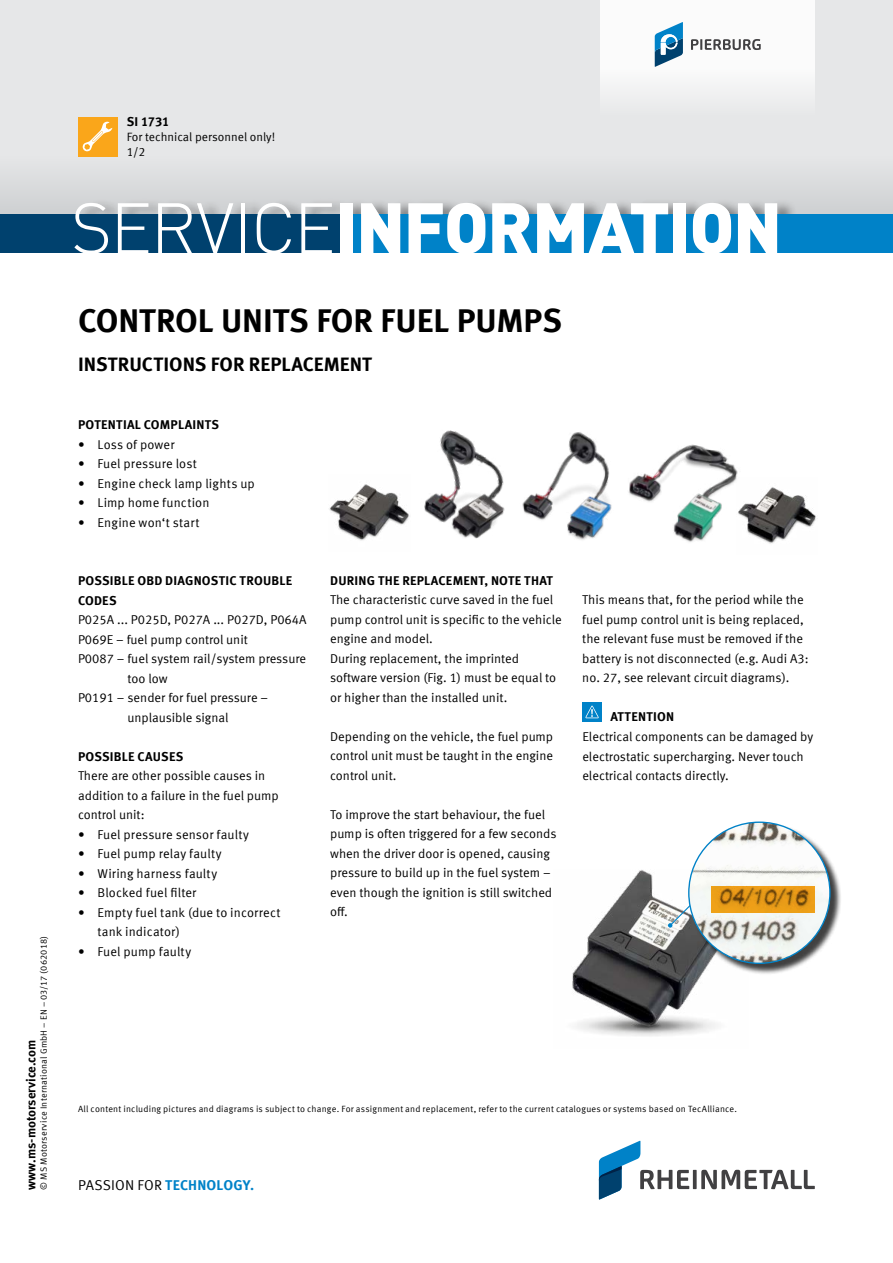
<style>
.page{position:relative;width:893px;height:1263px;background:#fff}
.page>*{position:absolute;margin:0;border:0;box-sizing:border-box;transform-origin:0 0}
.t1{font:900 70.5px "DIN Offc";letter-spacing:-.025em;color:#fff}
.t2{font:700 33px "Meta Offc Pro";letter-spacing:-.005em;color:#000}
.t3{font:700 19.5px "Meta Offc Pro";color:#000}
.t4{font:700 14.25px "Meta Offc Pro";letter-spacing:.01em;color:#0082c8}
.t5{font:12.75px/19.5px "Meta Offc Pro Norm";color:#000}
.t6{font:700 12.75px/19.5px "Meta Offc Pro";letter-spacing:.015em;color:#000}
.t7{font:12px "Meta Offc Pro Norm";color:#000}
.t8{font:9px "Meta Offc Pro Norm";letter-spacing:.02em;color:#000}
.s1{font-weight:300}
.s2{font-family:"Meta Offc Pro Norm";font-weight:400;color:#000}
</style>
<div class="page">
<div style="left:0;top:0;width:893px;height:224px;background:#e6e7e8"></div>
<div style="left:0;top:156px;width:893px;height:58px;background:#dcdedf"></div>
<div style="left:77px;top:198px;width:720px;height:16px;background:#000;opacity:.4"></div>
<div style="left:0;top:214px;width:893px;height:39px;background:#00416e"></div>
<div style="left:347px;top:214px;width:546px;height:39px;background:#0082c8"></div>
<div style="left:78px;top:117px;width:39px;height:39px;background:#faa61a"></div>
<svg style="left:82px;top:121px;width:30px;height:31px"></svg>
<div style="left:600px;top:0;width:215px;height:117px;background:linear-gradient(to bottom,#fff,#edeeef)"></div>
<svg style="left:691px;top:39px;width:70px;height:11px"></svg>
<svg style="left:655px;top:22px;width:28px;height:45px"></svg>
<svg style="left:599px;top:1140px;width:216px;height:59px"></svg>
<img style="left:572px;top:870px;width:144px;height:166px">
<svg style="left:668px;top:896px;width:21px;height:32px"></svg>
<div style="left:689px;top:823px;width:153px;height:152px;background:#000;opacity:.75"></div>
<img style="left:689px;top:822px;width:141px;height:141px;border-radius:71px">
<svg style="left:712px;top:886px;width:103px;height:27px;fill:#e89a17"></svg>
<img style="left:329px;top:484px;width:75px;height:57px">
<img style="left:628px;top:444px;width:110px;height:98px">
<img style="left:736px;top:477px;width:80px;height:67px">
<img style="left:529px;top:432px;width:83px;height:108px">
<img style="left:404px;top:430px;width:125px;height:109px">
<div style="left:582px;top:702px;width:20px;height:19px;background:#0082c8"></div>
<svg style="left:585px;top:705px;width:14px;height:13px"></svg>
<p class="t8" style="left:37px;top:1189px;width:255px;rotate:-90deg">© MS Motorservice International GmbH – EN – 03/17 (062018)</p>
<p class="t6" style="left:21px;top:1189px;width:151px;rotate:-90deg">www.ms-motorservice.com</p>
<p class="t6" style="left:127px;top:111px;width:44px">SI 1731</p>
<p class="t7" style="left:127px;top:128px;width:150px">For technical personnel only!</p>
<p class="t7" style="left:127px;top:143px;width:20px">1/2</p>
<h1 class="t1" style="left:71px;top:181px;width:713px"><span class="s1">SERVICE</span>INFORMATION</h1>
<h2 class="t2" style="left:78px;top:294px;width:486px">CONTROL UNITS FOR FUEL PUMPS</h2>
<h3 class="t3" style="left:78px;top:348px;width:295px">INSTRUCTIONS FOR REPLACEMENT</h3>
<p class="t6" style="left:78px;top:414px;width:143px">POTENTIAL COMPLAINTS</p>
<p class="t5" style="left:78px;top:434px;width:98px">• Loss of power</p>
<p class="t5" style="left:78px;top:453px;width:120px">• Fuel pressure lost</p>
<p class="t5" style="left:78px;top:473px;width:178px">• Engine check lamp lights up</p>
<p class="t5" style="left:78px;top:492px;width:133px">• Limp home function</p>
<p class="t5" style="left:78px;top:511px;width:123px">• Engine won‘t start</p>
<p class="t6" style="left:78px;top:570px;width:216px">POSSIBLE OBD DIAGNOSTIC TROUBLE<br>CODES</p>
<p class="t5" style="left:78px;top:609px;width:230px">P025A ... P025D, P027A ... P027D, P064A</p>
<p class="t5" style="left:78px;top:628px;width:171px">P069E – fuel pump control unit</p>
<p class="t5" style="left:78px;top:648px;width:230px">P0087 – fuel system rail/system pressure</p>
<p class="t5" style="left:128px;top:667px;width:42px">too low</p>
<p class="t5" style="left:78px;top:687px;width:192px">P0191 – sender for fuel pressure –</p>
<p class="t5" style="left:128px;top:706px;width:103px">unplausible signal</p>
<p class="t6" style="left:78px;top:745px;width:107px">POSSIBLE CAUSES</p>
<p class="t5" style="left:78px;top:765px;width:202px">There are other possible causes in addition to a failure in the fuel pump control unit:</p>
<p class="t5" style="left:78px;top:823px;width:173px">• Fuel pressure sensor faulty</p>
<p class="t5" style="left:78px;top:843px;width:145px">• Fuel pump relay faulty</p>
<p class="t5" style="left:78px;top:862px;width:141px">• Wiring harness faulty</p>
<p class="t5" style="left:78px;top:882px;width:120px">• Blocked fuel filter</p>
<p class="t5" style="left:97px;top:901px;width:184px;text-indent:-19px">• Empty fuel tank (due to incorrect tank indicator)</p>
<p class="t5" style="left:78px;top:940px;width:115px">• Fuel pump faulty</p>
<p class="t6" style="left:330px;top:570px;width:224px">DURING THE REPLACEMENT, NOTE THAT</p>
<p class="t5" style="left:330px;top:589px;width:233px">The characteristic curve saved in the fuel pump control unit is specific to the vehicle engine and model.<br>During replacement, the imprinted software version (Fig. 1) must be equal to or higher than the installed unit.</p>
<p class="t5" style="left:330px;top:726px;width:225px;text-align:justify">Depending on the vehicle, the fuel pump control unit must be taught in the engine control unit.</p>
<p class="t5" style="left:330px;top:804px;width:228px">To improve the start behaviour, the fuel pump is often triggered for a few seconds when the driver door is opened, causing pressure to build up in the fuel system – even though the ignition is still switched off.</p>
<p class="t5" style="left:582px;top:589px;width:228px">This means that, for the period while the fuel pump control unit is being replaced, the relevant fuse must be removed if the battery is not disconnected (e.g. Audi A3: no. 27, see relevant circuit diagrams).</p>
<p class="t6" style="left:610px;top:706px;width:65px">ATTENTION</p>
<p class="t5" style="left:582px;top:726px;width:232px">Electrical components can be damaged by electrostatic supercharging. Never touch electrical contacts directly.</p>
<p class="t8" style="left:78px;top:1102px;width:661px">All content including pictures and diagrams is subject to change. For assignment and replacement, refer to the current catalogues or systems based on TecAlliance.</p>
<p class="t4" style="left:78px;top:1173px;width:178px"><span class="s2">PASSION FOR</span> TECHNOLOGY.</p>
</div>
